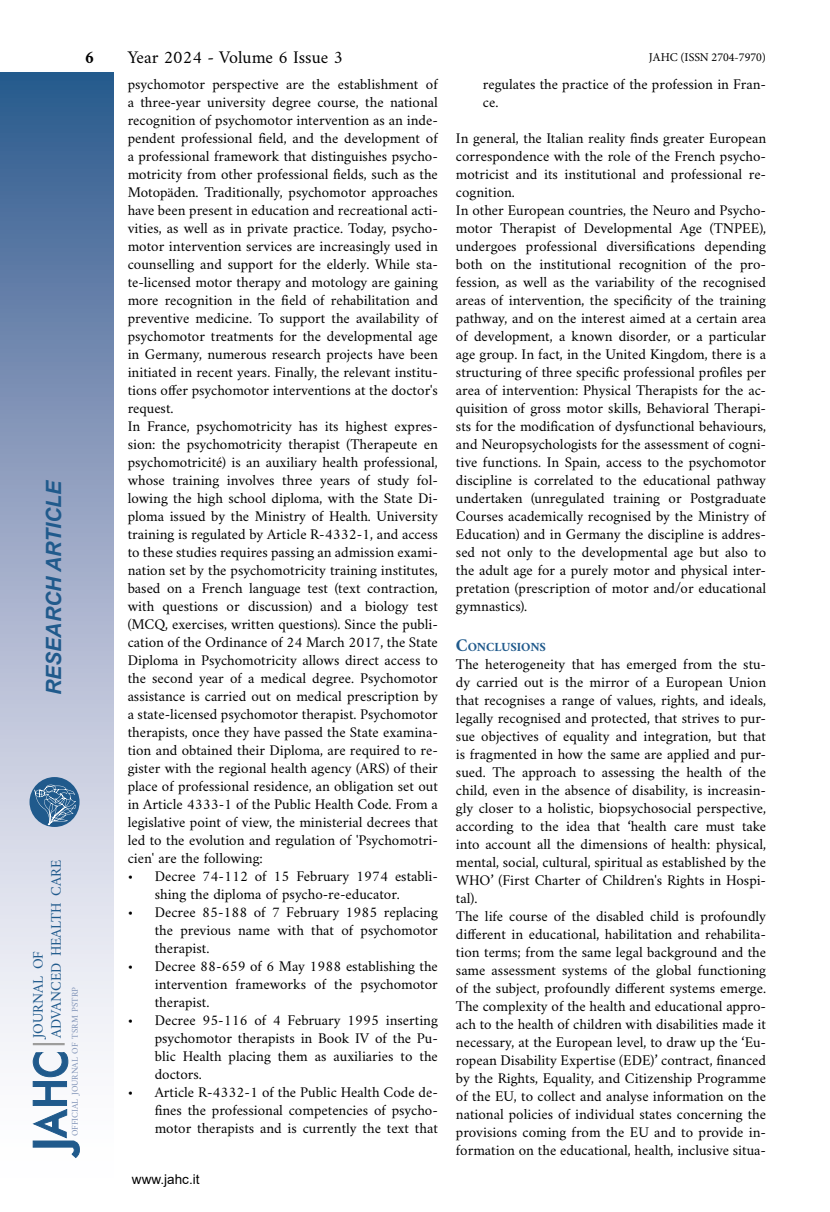
<style>
.page{position:relative;width:830px;height:1212px;background:#fff}
.page>*{position:absolute;margin:0;border:0;box-sizing:border-box;transform-origin:0 0}
.t1{font:italic 700 21px "Arial";letter-spacing:-.01em;color:#205a8c}
.t2{font:18px "Amiri";color:#000}
.t3{font:700 18px "Amiri";color:#000}
.t4{font:15px/18px "Amiri";color:#000}
.t5{font:14.7px/18px "Amiri";color:#205a8c}
.t6{font:13.5px "Arial";color:#000}
.t7{font:700 12.6px "Amiri";letter-spacing:-.01em;color:#205a8c}
.t8{font:12px "Minion Pro";color:#000}
.t9{font:8.85px "Amiri";color:#8093b7}
.s1{font-size:18px}
</style>
<div class="page">
<svg style="left:0;top:72px;width:113px;height:979px;background:#9aaac6"></svg>
<div style="left:29px;top:777px;width:50px;height:50px;background:#205a8c;border-radius:50%"></div>
<svg style="left:34px;top:785px;width:42px;height:40px"></svg>
<svg style="left:32px;top:1052px;width:48px;height:106px"></svg>
<hr style="left:33px;top:1043px;width:32px;height:2px;background:#9d9d9c">
<h1 class="t1" style="left:40px;top:695px;width:216px;rotate:-90deg">RESEARCH ARTICLE</h1>
<p class="t5" style="left:29px;top:1038px;width:179px;rotate:-90deg">journal of<br>advanced health care</p>
<p class="t3" style="left:85px;top:46px;width:11px">6</p>
<p class="t2" style="left:128px;top:46px;width:217px">Year 2024 - Volume 6 Issue 3</p>
<p class="t8" style="left:648px;top:49px;width:119px">JAHC (ISSN 2704-7970)</p>
<p class="t9" style="left:70px;top:1136px;width:151px;rotate:-90deg">official journal of tsrm pstrp</p>
<p class="t4" style="left:128px;top:75px;width:311px">psychomotor perspective are the establishment of a three-year university degree course, the national recognition of psychomotor intervention as an inde&shy;pendent professional field, and the development of a professional framework that distinguishes psycho&shy;motricity from other professional fields, such as the Motopäden. Traditionally, psychomotor approaches have been present in education and recreational acti&shy;vities, as well as in private practice. Today, psycho&shy;motor intervention services are increasingly used in counselling and support for the elderly. While sta&shy;te-licensed motor therapy and motology are gaining more recognition in the field of rehabilitation and preventive medicine. To support the availability of psychomotor treatments for the developmental age in Germany, numerous research projects have been initiated in recent years. Finally, the relevant institu&shy;tions offer psychomotor interventions at the doctor's request.<br>In France, psychomotricity has its highest expres&shy;sion: the psychomotricity therapist (Therapeute en psychomotricité) is an auxiliary health professional, whose training involves three years of study fol&shy;lowing the high school diploma, with the State Di&shy;ploma issued by the Ministry of Health. University training is regulated by Article R-4332-1, and access to these studies requires passing an admission exami&shy;nation set by the psychomotricity training institutes, based on a French language test (text contraction, with questions or discussion) and a biology test (MCQ, exercises, written questions). Since the publi&shy;cation of the Ordinance of 24 March 2017, the State Diploma in Psychomotricity allows direct access to the second year of a medical degree. Psychomotor assistance is carried out on medical prescription by a state-licensed psychomotor therapist. Psychomotor therapists, once they have passed the State examina&shy;tion and obtained their Diploma, are required to re&shy;gister with the regional health agency (ARS) of their place of professional residence, an obligation set out in Article 4333-1 of the Public Health Code. From a legislative point of view, the ministerial decrees that led to the evolution and regulation of 'Psychomotri&shy;cien' are the following:</p>
<p class="t4" style="left:155px;top:867px;width:284px;text-indent:-27px">• Decree 74-112 of 15 February 1974 establi&shy;shing the diploma of psycho-re-educator.</p>
<p class="t4" style="left:155px;top:903px;width:284px;text-align:justify;text-indent:-27px">• Decree 85-188 of 7 February 1985 replacing the previous name with that of psychomotor therapist.</p>
<p class="t4" style="left:155px;top:957px;width:284px;text-align:justify;text-indent:-27px">• Decree 88-659 of 6 May 1988 establishing the intervention frameworks of the psychomotor therapist.</p>
<p class="t4" style="left:155px;top:1011px;width:284px;text-align:justify;text-indent:-27px">• Decree 95-116 of 4 February 1995 inserting psychomotor therapists in Book IV of the Pu&shy;blic Health placing them as auxiliaries to the doctors.</p>
<p class="t4" style="left:155px;top:1083px;width:284px;text-align:justify;text-indent:-27px">• Article R-4332-1 of the Public Health Code de&shy;fines the professional competencies of psycho&shy;motor therapists and is currently the text that</p>
<p class="t6" style="left:132px;top:1170px;width:69px">www.jahc.it</p>
<p class="t4" style="left:482px;top:75px;width:284px">regulates the practice of the profession in Fran&shy;ce.</p>
<p class="t4" style="left:455px;top:129px;width:311px">In general, the Italian reality finds greater European correspondence with the role of the French psycho&shy;motricist and its institutional and professional re&shy;cognition.<br>In other European countries, the Neuro and Psycho&shy;motor Therapist of Developmental Age (TNPEE), undergoes professional diversifications depending both on the institutional recognition of the pro&shy;fession, as well as the variability of the recognised areas of intervention, the specificity of the training pathway, and on the interest aimed at a certain area of development, a known disorder, or a particular age group. In fact, in the United Kingdom, there is a structuring of three specific professional profiles per area of intervention: Physical Therapists for the ac&shy;quisition of gross motor skills, Behavioral Therapi&shy;sts for the modification of dysfunctional behaviours, and Neuropsychologists for the assessment of cogni&shy;tive functions. In Spain, access to the psychomotor discipline is correlated to the educational pathway undertaken (unregulated training or Postgraduate Courses academically recognised by the Ministry of Education) and in Germany the discipline is addres&shy;sed not only to the developmental age but also to the adult age for a purely motor and physical inter&shy;pretation (prescription of motor and/or educational gymnastics).</p>
<p class="t7" style="left:455px;top:639px;width:92px"><span class="s1">C</span>ONCLUSIONS</p>
<p class="t4" style="left:455px;top:655px;width:311px">The heterogeneity that has emerged from the stu&shy;dy carried out is the mirror of a European Union that recognises a range of values, rights, and ideals, legally recognised and protected, that strives to pur&shy;sue objectives of equality and integration, but that is fragmented in how the same are applied and pur&shy;sued. The approach to assessing the health of the child, even in the absence of disability, is increasin&shy;gly closer to a holistic, biopsychosocial perspective, according to the idea that ‘health care must take into account all the dimensions of health: physical, mental, social, cultural, spiritual as established by the WHO’ (First Charter of Children's Rights in Hospi&shy;tal).<br>The life course of the disabled child is profoundly different in educational, habilitation and rehabilita&shy;tion terms; from the same legal background and the same assessment systems of the global functioning of the subject, profoundly different systems emerge.<br>The complexity of the health and educational appro&shy;ach to the health of children with disabilities made it necessary, at the European level, to draw up the ‘Eu&shy;ropean Disability Expertise (EDE)’ contract, financed by the Rights, Equality, and Citizenship Programme of the EU, to collect and analyse information on the national policies of individual states concerning the provisions coming from the EU and to provide in&shy;formation on the educational, health, inclusive situa-</p>
</div>
